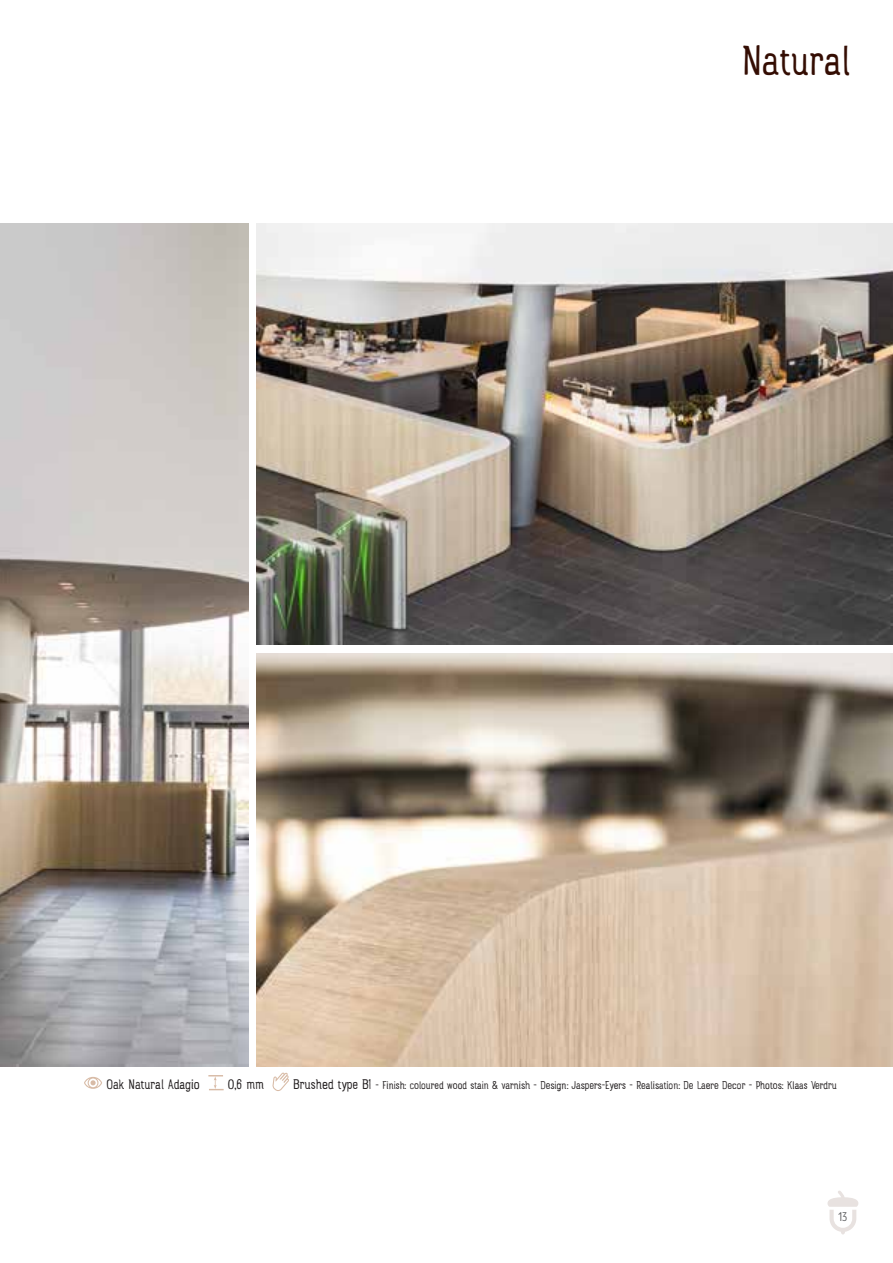
<style>
.page{position:relative;width:893px;height:1263px;background:#fff}
.page>*{position:absolute;margin:0;border:0;box-sizing:border-box;transform-origin:0 0}
.t1{font:45.9px "Rainier North 300";color:#340d03}
.t2{font:15px "Rainier North 300";color:#231f20}
.t3{font:12px "Rainier North 300";color:#231f20}
.t4{font:ultra-condensed 11.85px "Bw Modelica";color:#57585a}
.s1{font-size:15px}
</style>
<div class="page">
<svg style="left:84px;top:1077px;width:18px;height:12px"></svg>
<svg style="left:208px;top:1075px;width:16px;height:15px"></svg>
<svg style="left:272px;top:1072px;width:17px;height:19px"></svg>
<img style="left:0;top:223px;width:248px;height:843px">
<img style="left:257px;top:653px;width:636px;height:413px">
<img style="left:257px;top:223px;width:636px;height:422px">
<svg style="left:827px;top:1190px;width:31px;height:44px"></svg>
<h1 class="t1" style="left:742px;top:33px;width:110px">Natural</h1>
<p class="t2" style="left:106px;top:1075px;width:95px">Oak Natural Adagio</p>
<p class="t2" style="left:228px;top:1075px;width:38px">0,6 mm</p>
<p class="t3" style="left:293px;top:1078px;width:545px"><span class="s1">Brushed type B1</span> - Finish: coloured wood stain &amp; varnish - Design: Jaspers-Eyers - Realisation: De Laere Decor - Photos: Klaas Verdru</p>
<p class="t4" style="left:838px;top:1208px;width:10px">13</p>
</div>
